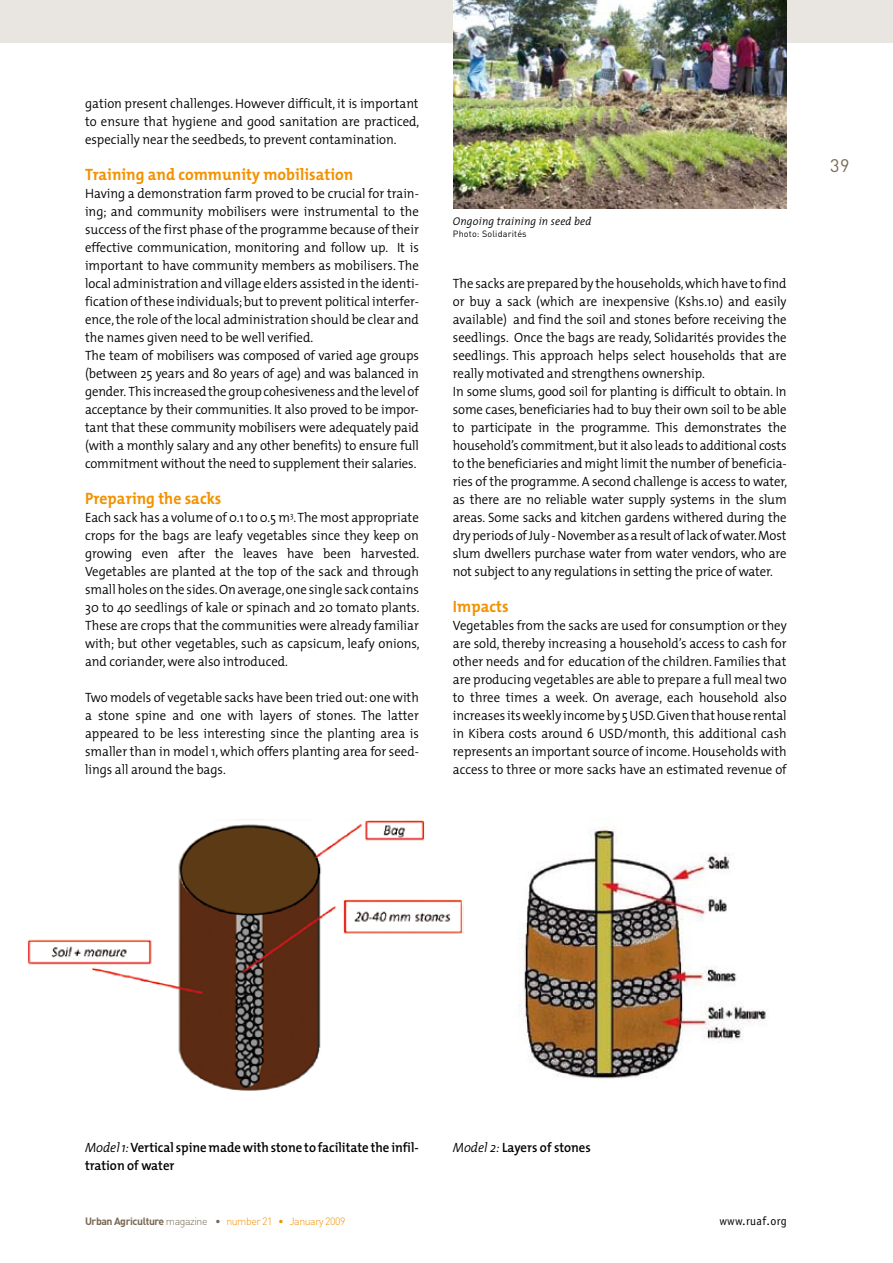
<style>
.page{position:relative;width:893px;height:1263px;background:#fff}
.page>*{position:absolute;margin:0;border:0;box-sizing:border-box;transform-origin:0 0}
.t1{font:18px "DIN";color:#786954}
.t2{font:700 16.5px "The Mix";letter-spacing:.005em;color:#f29200;scale:.95 1}
.t3{font:300 13.5px/18px "The Mix";letter-spacing:-.01em;color:#000;text-align:justify;scale:.95 1}
.t4{font:600 13.5px/18px "The Mix";color:#000;scale:.95 1}
.t5{font:12px "Officina Sans";letter-spacing:.03em;color:#000}
.t6{font:italic 300 11.25px "The Mix";letter-spacing:.02em;color:#000;scale:.95 1}
.t7{font:300 10.5px "DIN";letter-spacing:-.04em;color:#f29200}
.t8{font:9px "DIN";letter-spacing:.02em;color:#000}
.s1{font-weight:300;font-style:italic}
.s2{font-weight:700;color:#786954}
.s3{color:#786954}
</style>
<div class="page">
<div style="left:0;top:0;width:893px;height:43px;background:#e9e5e0"></div>
<img style="left:27px;top:819px;width:436px;height:272px">
<img style="left:518px;top:827px;width:248px;height:252px">
<img style="left:453px;top:0;width:334px;height:209px">
<p class="t3" style="left:85px;top:94px;width:353px">gation present challenges. However difficult, it is important to ensure that hygiene and good sanitation are practiced, especially near the seedbeds, to prevent contamination.</p>
<p class="t2" style="left:85px;top:161px;width:284px">Training and community mobilisation</p>
<p class="t3" style="left:85px;top:184px;width:353px;text-align:left">Having a demonstration farm proved to be crucial for train&shy;ing; and community mobilisers were instrumental to the success of the first phase of the programme because of their effective communication, monitoring and follow up. It is important to have community members as mobilisers. The local administration and village elders assisted in the identi&shy;ficationof these individuals;but toprevent political interfer&shy;ence,the role of the local administration should be clear and the names given need to be well verified.<br>The team of mobilisers was composed of varied age groups (between 25 years and 80 years of age) and was balanced in gender. This increasedthegroupcohesivenessandthe levelof acceptance by their communities. It also proved to be impor&shy;tant that these community mobilisers were adequately paid (with a monthly salary and any other benefits) to ensure full commitment without the need to supplement their salaries.</p>
<p class="t2" style="left:85px;top:485px;width:145px">Preparing the sacks</p>
<p class="t3" style="left:85px;top:508px;width:354px">Each sack has a volume of 0.1 to 0.5 m<sup>3</sup>.The most appropriate crops for the bags are leafy vegetables since they keep on growing even after the leaves have been harvested.<br>Vegetables are planted at the top of the sack and through smallholes on the sides.Onaverage,one single sack contains 30 to 40 seedlings of kale or spinach and 20 tomato plants.<br>These are crops that the communities were already familiar with; but other vegetables, such as capsicum, leafy onions, and coriander,were also introduced.</p>
<p class="t3" style="left:85px;top:688px;width:353px">Two models of vegetable sacks have been tried out:one with a stone spine and one with layers of stones. The latter appeared to be less interesting since the planting area is smaller than in model 1,which offers planting area for seed&shy;lings all around the bags.</p>
<p class="t6" style="left:453px;top:212px;width:147px">Ongoing training in seed bed</p>
<p class="t8" style="left:453px;top:228px;width:75px">Photo: Solidarités</p>
<p class="t3" style="left:453px;top:274px;width:354px;text-align:left">The sacks are prepared by thehouseholds,whichhave to find or buy a sack (which are inexpensive (Kshs.10) and easily available) and find the soil and stones before receiving the seedlings. Once the bags are ready, Solidarités provides the seedlings. This approach helps select households that are really motivated and strengthens ownership.<br>In some slums, good soil for planting is difficult to obtain. In some cases, beneficiaries had to buy their own soil to be able to participate in the programme. This demonstrates the household’s commitment,but it also leads to additional costs to the beneficiaries and might limit the number of beneficia&shy;ries of the programme. A second challenge is access to water, as there are no reliable water supply systems in the slum areas. Some sacks and kitchen gardens withered during the dryperiodsofJuly -November as a result oflackofwater.Most slum dwellers purchase water from water vendors, who are not subject to any regulations in setting the price of water.</p>
<p class="t2" style="left:453px;top:593px;width:60px">Impacts</p>
<p class="t3" style="left:453px;top:616px;width:353px">Vegetables from the sacks are used for consumption or they are sold, thereby increasing a household’s access to cash for other needs and for education of the children. Families that are producing vegetables are able to prepare a full meal two to three times a week. On average, each household also increases itsweekly incomeby 5USD.Giventhathouse rental in Kibera costs around 6 USD/month, this additional cash represents an important source of income.Households with access to three or more sacks have an estimated revenue of</p>
<h1 class="t1" style="left:830px;top:155px;width:21px">39</h1>
<p class="t4" style="left:85px;top:1138px;width:353px"><span class="s1">Model 1:</span> Vertical spine made with stone to facilitate the infil&shy;tration of water</p>
<p class="t4" style="left:453px;top:1138px;width:147px"><span class="s1">Model 2:</span> Layers of stones</p>
<p class="t7" style="left:85px;top:1215px;width:262px"><span class="s2">Urban Agriculture</span> <span class="s3">magazine •</span> number 21 • January 2009</p>
<p class="t5" style="left:719px;top:1214px;width:69px">www.ruaf.org</p>
</div>
